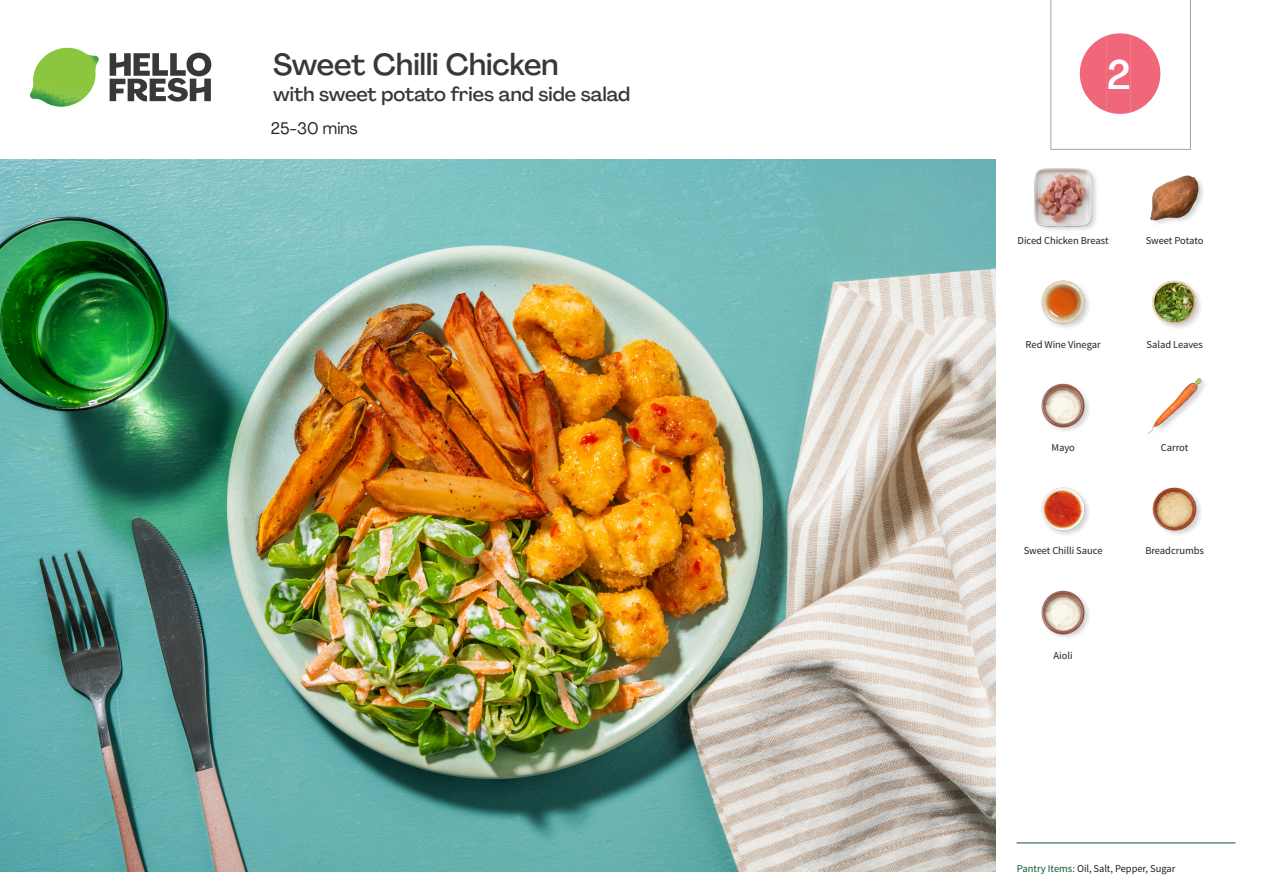
<style>
.page{position:relative;width:1263px;height:893px;background:#fff}
.page>*{position:absolute;margin:0;border:0;box-sizing:border-box;transform-origin:0 0}
._24_Recipe_Nr_Bag{font:500 40.5px "Agrandir";color:#fff}
._15_Titel_UK{font:500 30px "Agrandir";letter-spacing:-.005em;color:#383839}
._15_Titel_UK-2{font:500 19.5px "Agrandir";color:#383839}
._02_Box_Type{font:16.5px "Agrandir";color:#231f20}
._18_FRONT_ingredient{font:10.5px "Source Sans Pro";letter-spacing:-.005em;color:#231f20}
.t1{font:10.5px "Source Sans Variable";letter-spacing:-.005em;color:#231f20}
.s1{font-family:"Source Sans Pro";color:#0e572c}
</style>
<div class="page">
<svg style="left:110px;top:53px;width:101px;height:49px"></svg>
<img style="left:30px;top:48px;width:69px;height:59px">
<img style="left:0;top:159px;width:995px;height:713px">
<hr style="left:1016px;top:843px;width:219px;height:1px;background:#0e572c">
<div style="left:1033px;top:168px;width:66px;height:65px;background:#231f20;opacity:.2"></div>
<img style="left:1034px;top:169px;width:58px;height:57px">
<img style="left:1150px;top:175px;width:53px;height:49px">
<img style="left:1152px;top:280px;width:49px;height:48px">
<img style="left:1041px;top:280px;width:48px;height:48px">
<img style="left:1147px;top:378px;width:56px;height:56px">
<img style="left:1041px;top:383px;width:48px;height:48px">
<img style="left:1152px;top:487px;width:49px;height:48px">
<img style="left:1041px;top:487px;width:48px;height:48px">
<img style="left:1041px;top:590px;width:48px;height:48px">
<svg style="left:1050px;top:0;width:141px;height:150px"></svg>
<p class="_15_Titel_UK" style="left:273px;top:46px;width:287px">Sweet Chilli Chicken</p>
<p class="_15_Titel_UK-2" style="left:273px;top:82px;width:358px">with sweet potato fries and side salad</p>
<p class="_02_Box_Type" style="left:271px;top:118px;width:89px">25-30 mins</p>
<p class="_24_Recipe_Nr_Bag" style="left:1107px;top:50px;width:25px">2</p>
<p class="_18_FRONT_ingredient" style="left:1018px;top:234px;width:92px">Diced Chicken Breast</p>
<p class="_18_FRONT_ingredient" style="left:1146px;top:234px;width:59px">Sweet Potato</p>
<p class="_18_FRONT_ingredient" style="left:1025px;top:338px;width:77px">Red Wine Vinegar</p>
<p class="_18_FRONT_ingredient" style="left:1146px;top:338px;width:58px">Salad Leaves</p>
<p class="_18_FRONT_ingredient" style="left:1051px;top:441px;width:25px">Mayo</p>
<p class="_18_FRONT_ingredient" style="left:1161px;top:441px;width:29px">Carrot</p>
<p class="_18_FRONT_ingredient" style="left:1024px;top:544px;width:80px">Sweet Chilli Sauce</p>
<p class="_18_FRONT_ingredient" style="left:1145px;top:544px;width:60px">Breadcrumbs</p>
<p class="_18_FRONT_ingredient" style="left:1053px;top:649px;width:21px">Aioli</p>
<p class="t1" style="left:1017px;top:862px;width:160px"><span class="s1">Pantry Items:</span> Oil, Salt, Pepper, Sugar</p>
</div>
